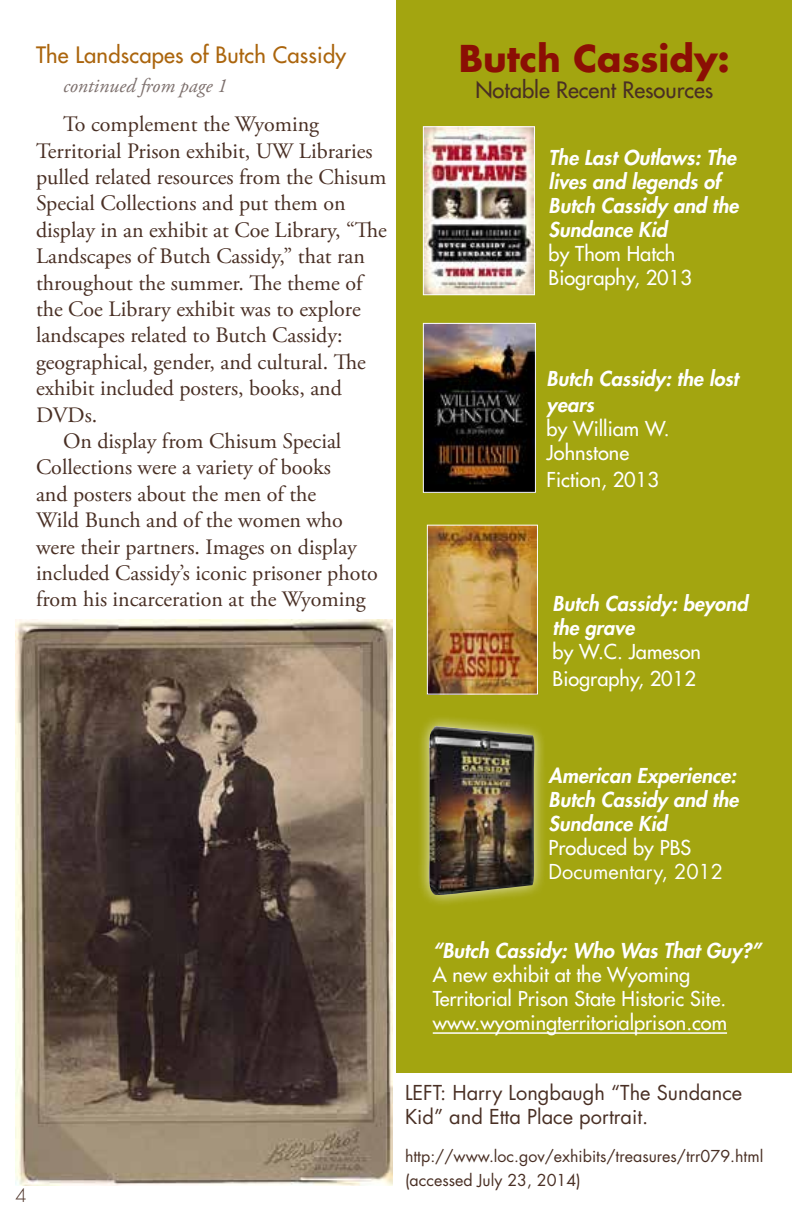
<style>
.page{position:relative;width:792px;height:1224px;background:#fff}
.page>*{position:absolute;margin:0;border:0;box-sizing:border-box;transform-origin:0 0}
.t1{font:700 36px "Futura";color:#8b0f04}
.t2{font:22px "Adobe Garamond Pro";color:#492f24}
.t3{font:22px "Futura";letter-spacing:.01em;color:#ab650d}
.t4{font:22px "Futura";color:#492f24}
.t5{font:italic 800 20px/24px "Futura";color:#fff}
.t6{font:20px/24px "Futura";color:#fff}
.t7{font:20px/24px "Futura";color:#492f24}
.t8{font:italic 20px "Adobe Garamond Pro";color:#7d706d}
.t9{font:20px "Futura";color:#fff}
.t10{font:300 18px "Futura";color:#492f24}
.t11{font:16px/24px "Futura";color:#492f24}
</style>
<div class="page">
<img style="left:16px;top:619px;width:377px;height:566px">
<div style="left:397px;top:0;width:395px;height:1072px;background:#a3a510"></div>
<img style="left:425px;top:128px;width:108px;height:165px">
<div style="left:423px;top:126px;width:112px;height:169px;border:1px solid #fff"></div>
<img style="left:425px;top:325px;width:109px;height:166px">
<div style="left:423px;top:323px;width:113px;height:170px;border:1px solid #fff"></div>
<img style="left:429px;top:527px;width:107px;height:166px">
<div style="left:427px;top:525px;width:111px;height:170px;border:1px solid #fff"></div>
<div style="left:416px;top:714px;width:131px;height:193px;background:#fff;opacity:.75"></div>
<img style="left:426px;top:726px;width:110px;height:169px">
<hr style="left:433px;top:1032px;width:294px;height:2px;background:#fff">
<p class="t3" style="left:36px;top:41px;width:312px">The Landscapes of Butch Cassidy</p>
<p class="t8" style="left:63px;top:73px;width:166px">continued from page 1</p>
<p class="t2" style="left:63px;top:111px;width:258px">To complement the Wyoming</p>
<p class="t2" style="left:36px;top:137px;width:338px">Territorial Prison exhibit, UW Libraries</p>
<p class="t2" style="left:36px;top:164px;width:352px">pulled related resources from the Chisum</p>
<p class="t2" style="left:36px;top:190px;width:311px">Special Collections and put them on</p>
<p class="t2" style="left:36px;top:217px;width:353px">display in an exhibit at Coe Library, “The</p>
<p class="t2" style="left:36px;top:243px;width:330px">Landscapes of Butch Cassidy,” that ran</p>
<p class="t2" style="left:36px;top:269px;width:328px">throughout the summer. The theme of</p>
<p class="t2" style="left:36px;top:296px;width:326px">the Coe Library exhibit was to explore</p>
<p class="t2" style="left:36px;top:322px;width:308px">landscapes related to Butch Cassidy:</p>
<p class="t2" style="left:36px;top:349px;width:331px">geographical, gender, and cultural. The</p>
<p class="t2" style="left:36px;top:375px;width:307px">exhibit included posters, books, and</p>
<p class="t2" style="left:36px;top:401px;width:63px">DVDs.</p>
<p class="t2" style="left:63px;top:428px;width:280px">On display from Chisum Special</p>
<p class="t2" style="left:36px;top:454px;width:296px">Collections were a variety of books</p>
<p class="t2" style="left:36px;top:481px;width:282px">and posters about the men of the</p>
<p class="t2" style="left:36px;top:507px;width:309px">Wild Bunch and of the women who</p>
<p class="t2" style="left:36px;top:533px;width:322px">were their partners. Images on display</p>
<p class="t2" style="left:36px;top:560px;width:343px">included Cassidy’s iconic prisoner photo</p>
<p class="t2" style="left:36px;top:586px;width:331px">from his incarceration at the Wyoming</p>
<h1 class="t1" style="left:459px;top:33px;width:273px">Butch Cassidy:</h1>
<p class="t4" style="left:475px;top:76px;width:240px">Notable Recent Resources</p>
<p class="t5" style="left:549px;top:145px;width:191px">The Last Outlaws: The lives and legends of<br>Butch Cassidy and the<br>Sundance Kid</p>
<p class="t6" style="left:549px;top:241px;width:145px">by Thom Hatch<br>Biography, 2013</p>
<p class="t5" style="left:547px;top:365px;width:193px;line-height:26.4px">Butch Cassidy: the lost years</p>
<p class="t6" style="left:547px;top:417px;width:125px">by William W.<br>Johnstone</p>
<p class="t6" style="left:547px;top:467px;width:114px">Fiction, 2013</p>
<p class="t5" style="left:553px;top:591px;width:197px">Butch Cassidy: beyond the grave</p>
<p class="t6" style="left:553px;top:638px;width:150px;line-height:26.4px">by W.C. Jameson<br>Biography, 2012</p>
<p class="t10" style="left:16px;top:1184px;width:13px">4</p>
<p class="t5" style="left:549px;top:764px;width:191px;text-align:justify">American Experience:<br>Butch Cassidy and the Sundance Kid</p>
<p class="t6" style="left:549px;top:836px;width:144px">Produced by PBS</p>
<p class="t9" style="left:549px;top:858px;width:176px">Documentary, 2012</p>
<p class="t5" style="left:433px;top:938px;width:330px">“Butch Cassidy: Who Was That Guy?”</p>
<p class="t6" style="left:433px;top:963px;width:296px">A new exhibit at the Wyoming<br>Territorial Prison State Historic Site. www.wyomingterritorialprison.com</p>
<p class="t7" style="left:405px;top:1080px;width:339px">LEFT: Harry Longbaugh “The Sundance<br>Kid” and Etta Place portrait.</p>
<p class="t11" style="left:405px;top:1144px;width:360px">http://www.loc.gov/exhibits/treasures/trr079.html (accessed July 23, 2014)</p>
</div>
